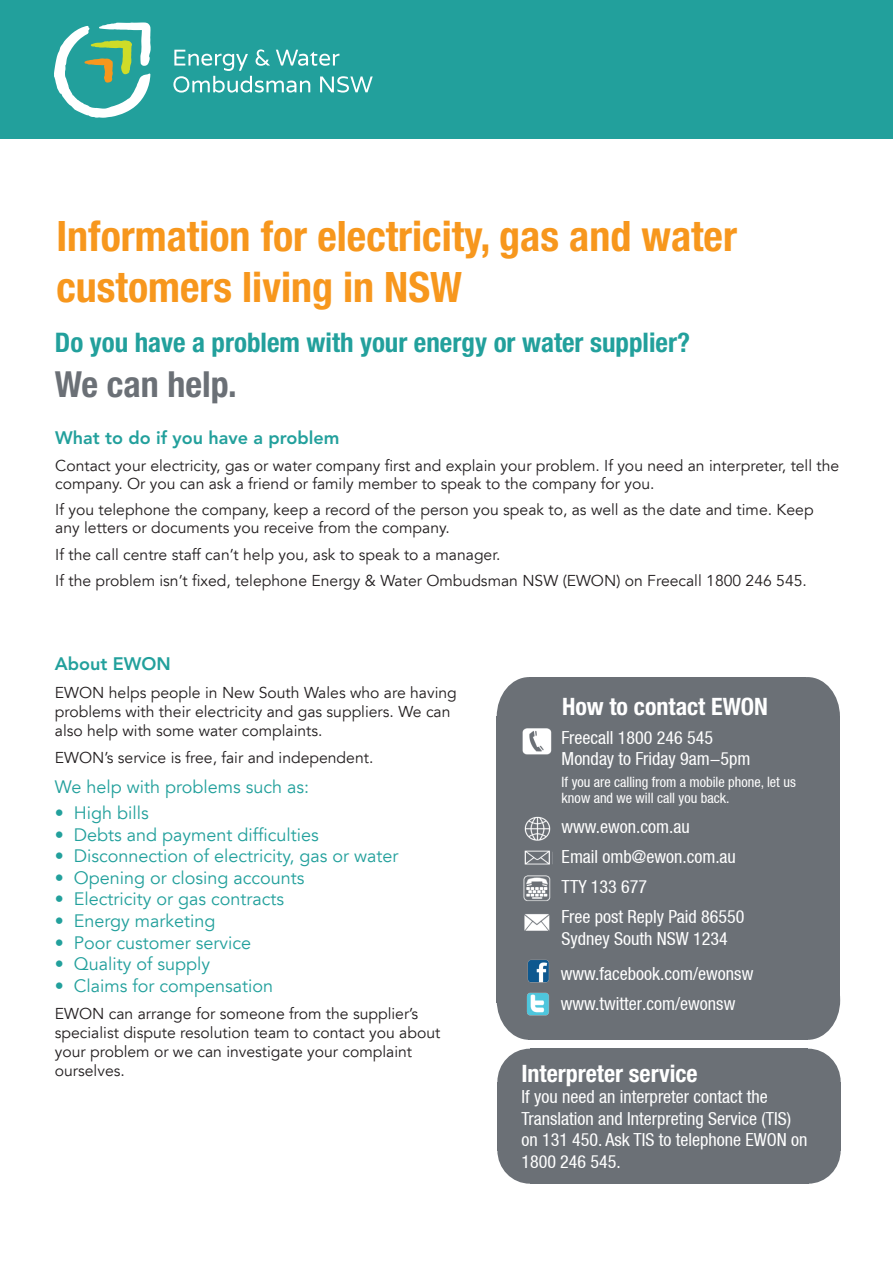
<style>
.page{position:relative;width:893px;height:1263px;background:#fff}
.page>*{position:absolute;margin:0;border:0;box-sizing:border-box;transform-origin:0 0}
.t1{font:700 condensed 42px/50.4px "Helvetica Neue LT";color:#f7971d}
.t2{font:700 condensed 36px "Helvetica Neue LT";color:#6b7076}
.t3{font:700 condensed 27px "Helvetica Neue LT";color:#22a09c}
.t4{font:700 condensed 24px "Helvetica Neue LT";color:#fff}
.t5{font:condensed 18px/21.6px "Helvetica Neue LT";color:#fff}
.t6{font:18px "Avenir LT";color:#22a09c}
.t7{font:800 18px "Avenir LT Std";color:#22a09c}
.t8{font:15.75px/18.9px "Avenir LT";color:#231f20}
.t9{font:condensed 14.25px/16.2px "Helvetica Neue LT";color:#fff}
</style>
<div class="page">
<div style="left:0;top:0;width:893px;height:138px;background:#22a09c"></div>
<div style="left:497px;top:677px;width:64px;height:79px;background:#6b7076;border-radius:50%"></div>
<div style="left:497px;top:717px;width:343px;height:286px;background:#6b7076"></div>
<div style="left:775px;top:677px;width:65px;height:79px;background:#6b7076;border-radius:50%"></div>
<div style="left:529px;top:677px;width:276px;height:57px;background:#6b7076"></div>
<div style="left:497px;top:960px;width:64px;height:80px;background:#6b7076;border-radius:50%"></div>
<div style="left:775px;top:960px;width:65px;height:80px;background:#6b7076;border-radius:50%"></div>
<div style="left:528px;top:983px;width:280px;height:57px;background:#6b7076"></div>
<img style="left:522px;top:728px;width:30px;height:27px">
<img style="left:524px;top:816px;width:27px;height:25px">
<img style="left:524px;top:850px;width:26px;height:15px">
<img style="left:523px;top:875px;width:28px;height:26px">
<img style="left:524px;top:914px;width:26px;height:17px">
<img style="left:527px;top:992px;width:22px;height:24px">
<img style="left:527px;top:959px;width:22px;height:24px">
<div style="left:497px;top:1117px;width:65px;height:67px;background:#6b7076;border-radius:50%"></div>
<div style="left:497px;top:1049px;width:65px;height:66px;background:#6b7076;border-radius:50%"></div>
<div style="left:776px;top:1049px;width:65px;height:66px;background:#6b7076;border-radius:50%"></div>
<div style="left:776px;top:1117px;width:65px;height:67px;background:#6b7076;border-radius:50%"></div>
<div style="left:530px;top:1049px;width:278px;height:47px;background:#6b7076"></div>
<div style="left:530px;top:1136px;width:278px;height:48px;background:#6b7076"></div>
<div style="left:497px;top:1082px;width:344px;height:68px;background:#6b7076"></div>
<svg style="left:173px;top:49px;width:200px;height:44px"></svg>
<svg style="left:54px;top:22px;width:97px;height:96px"></svg>
<p class="t1" style="left:56px;top:211px;width:682px">Information for electricity, gas and water customers living in NSW</p>
<p class="t3" style="left:55px;top:326px;width:637px">Do you have a problem with your energy or water supplier?</p>
<p class="t2" style="left:55px;top:362px;width:183px">We can help.</p>
<p class="t7" style="left:55px;top:427px;width:286px">What to do if you have a problem</p>
<p class="t8" style="left:55px;top:457px;width:785px;line-height:18px">Contact your electricity, gas or water company first and explain your problem. If you need an interpreter, tell the company. Or you can ask a friend or family member to speak to the company for you.</p>
<p class="t8" style="left:55px;top:501px;width:760px;line-height:18px">If you telephone the company, keep a record of the person you speak to, as well as the date and time. Keep any letters or documents you receive from the company.</p>
<p class="t8" style="left:55px;top:545px;width:447px">If the call centre staff can’t help you, ask to speak to a manager.</p>
<p class="t8" style="left:55px;top:572px;width:753px">If the problem isn’t fixed, telephone Energy &amp; Water Ombudsman NSW (EWON) on Freecall 1800 246 545.</p>
<p class="t7" style="left:55px;top:653px;width:117px">About EWON</p>
<p class="t8" style="left:55px;top:683px;width:404px">EWON helps people in New South Wales who are having problems with their electricity and gas suppliers. We can also help with some water complaints.</p>
<p class="t8" style="left:55px;top:748px;width:320px">EWON’s service is free, fair and independent.</p>
<p class="t6" style="left:55px;top:776px;width:256px">We help with problems such as:</p>
<p class="t6" style="left:55px;top:802px;width:95px">• High bills</p>
<p class="t6" style="left:55px;top:824px;width:265px">• Debts and payment difficulties</p>
<p class="t6" style="left:55px;top:845px;width:345px">• Disconnection of electricity, gas or water</p>
<p class="t6" style="left:55px;top:867px;width:251px">• Opening or closing accounts</p>
<p class="t6" style="left:55px;top:889px;width:231px">• Electricity or gas contracts</p>
<p class="t6" style="left:55px;top:910px;width:162px">• Energy marketing</p>
<p class="t6" style="left:55px;top:932px;width:198px">• Poor customer service</p>
<p class="t6" style="left:55px;top:953px;width:157px">• Quality of supply</p>
<p class="t6" style="left:55px;top:975px;width:220px">• Claims for compensation</p>
<p class="t8" style="left:55px;top:1005px;width:387px">EWON can arrange for someone from the supplier’s specialist dispute resolution team to contact you about your problem or we can investigate your complaint ourselves.</p>
<p class="t4" style="left:562px;top:692px;width:208px">How to contact EWON</p>
<p class="t5" style="left:562px;top:726px;width:153px">Freecall 1800 246 545</p>
<p class="t5" style="left:562px;top:748px;width:190px">Monday to Friday 9am-5pm</p>
<p class="t9" style="left:562px;top:773px;width:236px">If you are calling from a mobile phone, let us know and we will call you back.</p>
<p class="t5" style="left:562px;top:815px;width:130px">www.ewon.com.au</p>
<p class="t5" style="left:562px;top:846px;width:176px">Email omb@ewon.com.au</p>
<p class="t5" style="left:562px;top:876px;width:87px">TTY 133 677</p>
<p class="t5" style="left:562px;top:906px;width:184px">Free post Reply Paid 86550</p>
<p class="t5" style="left:562px;top:927px;width:168px">Sydney South NSW 1234</p>
<p class="t5" style="left:561px;top:963px;width:194px">www.facebook.com/ewonsw</p>
<p class="t5" style="left:561px;top:993px;width:176px">www.twitter.com/ewonsw</p>
<p class="t4" style="left:521px;top:1058px;width:178px">Interpreter service</p>
<p class="t5" style="left:521px;top:1086px;width:288px">If you need an interpreter contact the Translation and Interpreting Service (TIS) on 131 450. Ask TIS to telephone EWON on 1800 246 545.</p>
</div>
